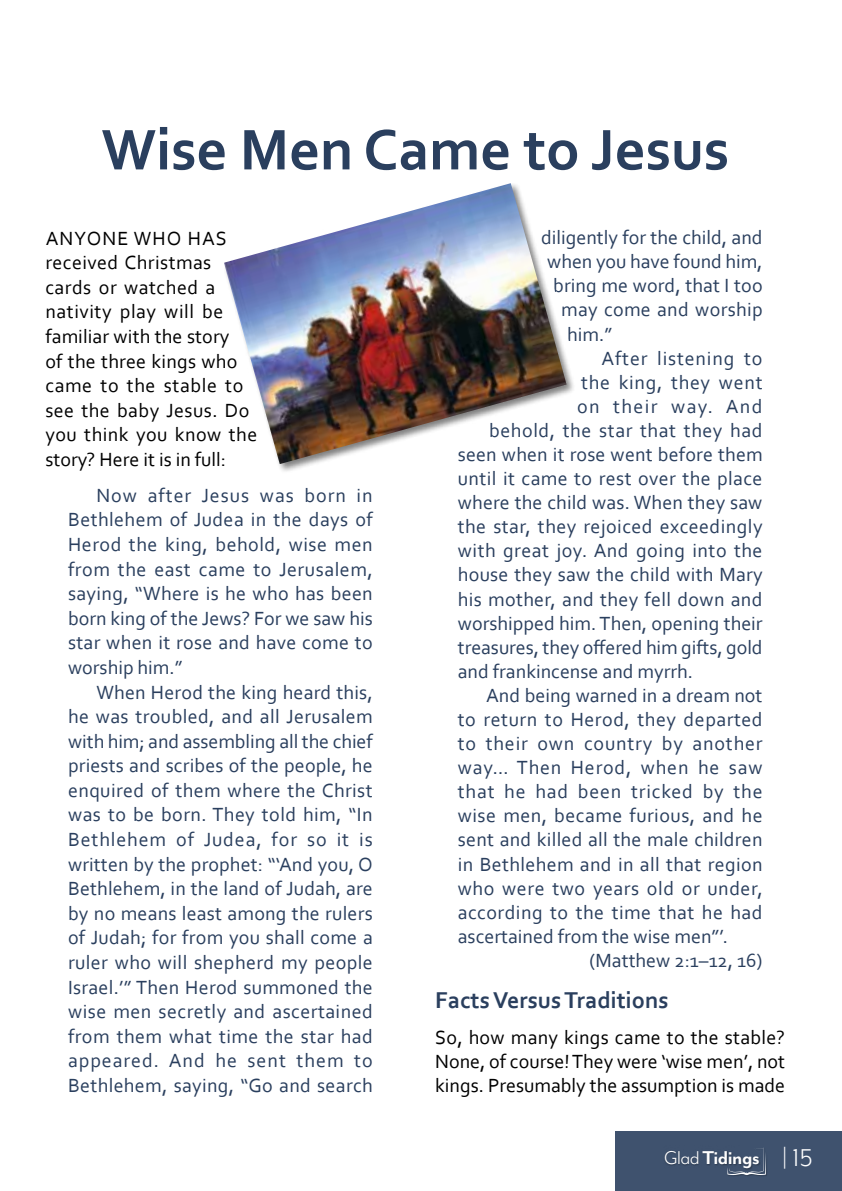
<style>
.page{position:relative;width:842px;height:1191px;background:#fff}
.page>*{position:absolute;margin:0;border:0;box-sizing:border-box;transform-origin:0 0}
.t1{font:700 60px "Corbel";color:#2a3f5e}
.t2{font:700 24px "Corbel";color:#2a3f5e}
.t3{font:700 21.4px "Mr Eaves Mod OT";letter-spacing:-.025em;color:#fff}
.t4{font:20px/24.6px "Corbel";letter-spacing:.015em;color:#2a3f5e;text-align:justify}
.t5{font:20px/24.6px "Corbel";letter-spacing:.02em;color:#000}
.t6{font:20px "Corbel";letter-spacing:.04em;color:#2a3f5e}
.t7{font:20px "Corbel";letter-spacing:-.005em;color:#2a3f5e}
.t8{font:20px "Corbel";letter-spacing:.035em;color:#2a3f5e}
.t9{font:20px "Corbel";letter-spacing:.07em;color:#2a3f5e}
.s1{font-weight:400}
.s2{font-weight:400;font-size:28px}
</style>
<div class="page">
<img style="left:224px;top:183px;width:343px;height:281px">
<div style="left:615px;top:1131px;width:227px;height:60px;background:#3f526e"></div>
<svg style="left:727px;top:1147px;width:39px;height:28px"></svg>
<img style="left:664px;top:1147px;width:97px;height:25px">
<h1 class="t1" style="left:102px;top:112px;width:629px">Wise Men Came to Jesus</h1>
<p class="t5" style="left:45px;top:225px;width:213px">ANYONE WHO HAS received Christmas cards or watched a nativity play will be familiar with the story<br>of the three kings who came to the stable to see the baby Jesus. Do you think you know the story? Here it is in full:</p>
<p class="t4" style="left:68px;top:482px;width:306px;text-indent:28px">Now after Jesus was born in Bethlehem of Judea in the days of Herod the king, behold, wise men from the east came to Jerusalem, saying, “Where is he who has been born king of the Jews? For we saw his star when it rose and have come to worship him.”</p>
<p class="t4" style="left:68px;top:679px;width:306px;text-indent:28px">When Herod the king heard this, he was troubled, and all Jerusalem with him; and assembling all the chief priests and scribes of the people, he enquired of them where the Christ was to be born. They told him, “In Bethlehem of Judea, for so it is written by the prophet: “‘And you, O Bethlehem, in the land of Judah, are by no means least among the rulers of Judah; for from you shall come a ruler who will shepherd my people Israel.’” Then Herod summoned the wise men secretly and ascertained from them what time the star had appeared. And he sent them to Bethlehem, saying, “Go and search</p>
<p class="t4" style="left:541px;top:225px;width:223px">diligently for the child, and</p>
<p class="t4" style="left:547px;top:249px;width:217px">when you have found him,</p>
<p class="t4" style="left:553px;top:273px;width:211px">bring me word, that I too</p>
<p class="t4" style="left:561px;top:297px;width:203px">may come and worship</p>
<p class="t4" style="left:567px;top:321px;width:47px">him.”</p>
<p class="t6" style="left:601px;top:345px;width:163px">After listening to</p>
<p class="t8" style="left:581px;top:370px;width:183px">the king, they went</p>
<p class="t9" style="left:577px;top:394px;width:187px">on their way. And</p>
<p class="t4" style="left:489px;top:417px;width:275px">behold, the star that they had</p>
<p class="t4" style="left:458px;top:441px;width:306px">seen when it rose went before them</p>
<p class="t4" style="left:458px;top:465px;width:306px">until it came to rest over the place</p>
<p class="t4" style="left:458px;top:490px;width:306px">where the child was. When they saw</p>
<p class="t4" style="left:458px;top:514px;width:306px">the star, they rejoiced exceedingly</p>
<p class="t4" style="left:458px;top:538px;width:306px">with great joy. And going into the</p>
<p class="t4" style="left:458px;top:562px;width:306px">house they saw the child with Mary</p>
<p class="t4" style="left:458px;top:586px;width:306px">his mother, and they fell down and</p>
<p class="t4" style="left:458px;top:610px;width:306px">worshipped him. Then, opening their</p>
<p class="t7" style="left:458px;top:634px;width:306px">treasures, they offered him gifts, gold</p>
<p class="t4" style="left:458px;top:658px;width:237px">and frankincense and myrrh.</p>
<p class="t4" style="left:486px;top:682px;width:278px">And being warned in a dream not</p>
<p class="t4" style="left:458px;top:706px;width:306px">to return to Herod, they departed</p>
<p class="t6" style="left:458px;top:731px;width:306px">to their own country by another</p>
<p class="t6" style="left:458px;top:755px;width:306px">way… Then Herod, when he saw</p>
<p class="t6" style="left:458px;top:779px;width:306px">that he had been tricked by the</p>
<p class="t4" style="left:458px;top:803px;width:306px">wise men, became furious, and he</p>
<p class="t4" style="left:458px;top:827px;width:306px">sent and killed all the male children</p>
<p class="t4" style="left:458px;top:851px;width:306px">in Bethlehem and in all that region</p>
<p class="t4" style="left:458px;top:875px;width:306px">who were two years old or under,</p>
<p class="t4" style="left:458px;top:899px;width:306px">according to the time that he had</p>
<p class="t4" style="left:458px;top:923px;width:272px">ascertained from the wise men”’.</p>
<p class="t4" style="left:589px;top:947px;width:175px">(Matthew 2:1–12, 16)</p>
<p class="t2" style="left:435px;top:985px;width:235px">Facts Versus Traditions</p>
<p class="t5" style="left:435px;top:1024px;width:352px;line-height:24px;text-align:justify">So, how many kings came to the stable?<br>None, of course! They were ‘wise men’, not kings. Presumably the assumption is made</p>
<p class="t3" style="left:664px;top:1146px;width:150px"><span class="s1">Glad</span> Tidings <span class="s2">| 15</span></p>
</div>
